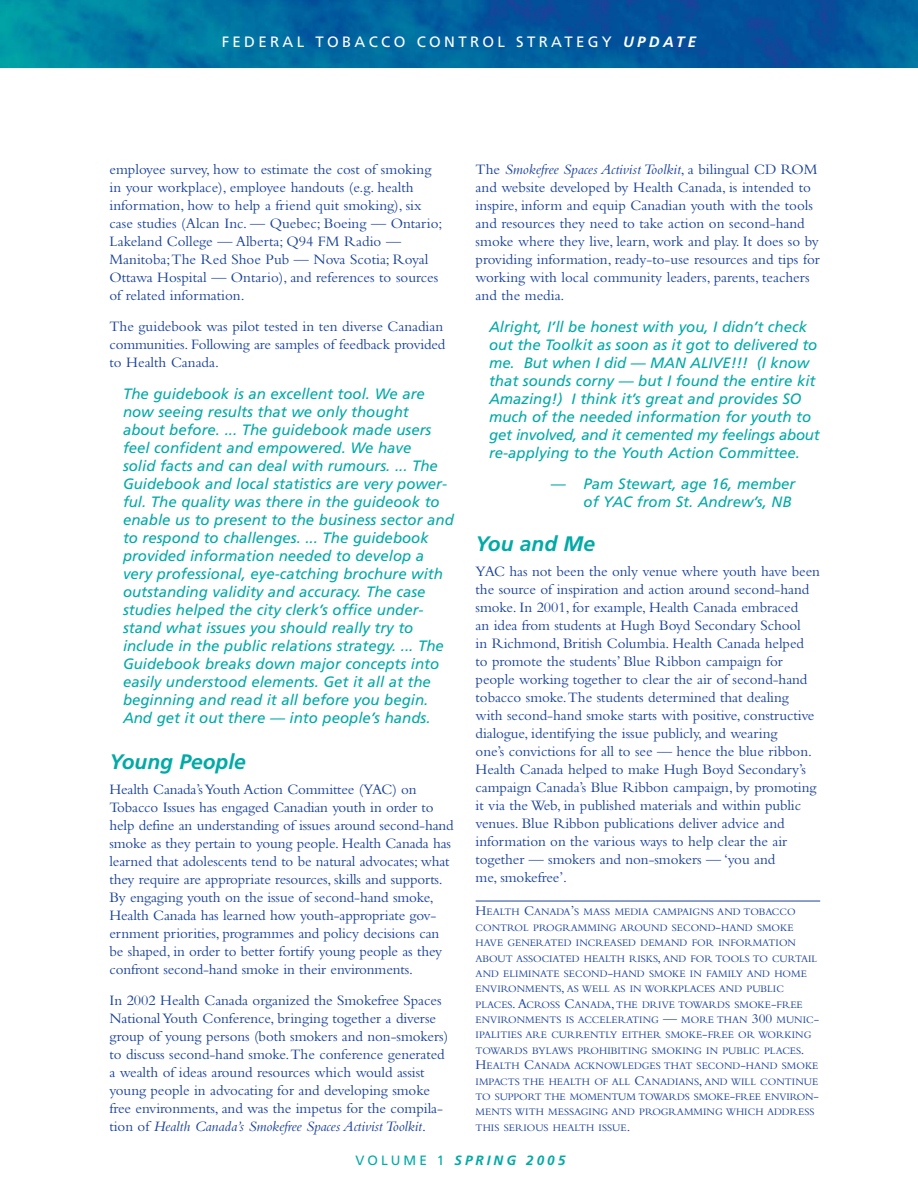
<style>
.page{position:relative;width:918px;height:1188px;background:#fff}
.page>*{position:absolute;margin:0;border:0;box-sizing:border-box;transform-origin:0 0}
.t1{font:italic 700 21px "Frutiger";color:#00aaa6}
.t2{font:15px/18px "Bembo";letter-spacing:-.005em;color:#1b4298}
.t3{font:italic 15px/18px "Frutiger";color:#00aaa6}
.t4{font:15px "Frutiger";letter-spacing:.22em;color:#fff}
.t5{font:italic 700 13.5px "Frutiger";letter-spacing:.22em;color:#00aaa6}
.t6{font:10.35px/15.5px "Bembo";color:#1b4298}
.s1{font-weight:700;font-style:italic}
.s2{font-style:italic}
.s3{font-size:13.8px}
.s4{font-weight:400;font-style:normal}
</style>
<div class="page">
<hr style="left:476px;top:901px;width:344px;height:1px;background:#1b4298">
<img style="left:1px;top:0;width:917px;height:68px">
<p class="t4" style="left:222px;top:35px;width:476px">FEDERAL TOBACCO CONTROL STRATEGY <span class="s1">UPDATE</span></p>
<p class="t2" style="left:110px;top:161px;width:334px">employee survey, how to estimate the cost of smoking in your workplace), employee handouts (e.g. health information, how to help a friend quit smoking), six case studies (Alcan Inc. — Quebec; Boeing — Ontario; Lakeland College — Alberta; Q94 FM Radio — Manitoba;The Red Shoe Pub — Nova Scotia; Royal Ottawa Hospital — Ontario), and references to sources of related information.</p>
<p class="t2" style="left:110px;top:318px;width:337px">The guidebook was pilot tested in ten diverse Canadian communities. Following are samples of feedback provided to Health Canada.</p>
<p class="t3" style="left:123px;top:386px;width:332px">The guidebook is an excellent tool. We are now seeing results that we only thought about before. ... The guidebook made users feel confident and empowered. We have<br>solid facts and can deal with rumours. ... The Guidebook and local statistics are very power&shy;ful. The quality was there in the guideook to enable us to present to the business sector and to respond to challenges. ... The guidebook provided information needed to develop a very professional, eye-catching brochure with outstanding validity and accuracy. The case studies helped the city clerk’s office under&shy;stand what issues you should really try to include in the public relations strategy. ... The Guidebook breaks down major concepts into easily understood elements. Get it all at the beginning and read it all before you begin.<br>And get it out there — into people’s hands.</p>
<h1 class="t1" style="left:110px;top:753px;width:138px">Young People</h1>
<p class="t2" style="left:110px;top:782px;width:346px">Health Canada’s Youth Action Committee (YAC) on Tobacco Issues has engaged Canadian youth in order to help define an understanding of issues around second-hand smoke as they pertain to young people. Health Canada has learned that adolescents tend to be natural advocates; what they require are appropriate resources, skills and supports.<br>By engaging youth on the issue of second-hand smoke, Health Canada has learned how youth-appropriate gov&shy;ernment priorities, programmes and policy decisions can be shaped, in order to better fortify young people as they confront second-hand smoke in their environments.</p>
<p class="t2" style="left:110px;top:993px;width:340px">In 2002 Health Canada organized the Smokefree Spaces National Youth Conference, bringing together a diverse group of young persons (both smokers and non-smokers) to discuss second-hand smoke.The conference generated a wealth of ideas around resources which would assist young people in advocating for and developing smoke free environments, and was the impetus for the compila&shy;tion of <span class="s2">Health Canada’s Smokefree Spaces Activist Toolkit</span>.</p>
<p class="t2" style="left:476px;top:161px;width:346px">The <span class="s2">Smokefree Spaces Activist Toolkit</span>, a bilingual CD ROM and website developed by Health Canada, is intended to inspire, inform and equip Canadian youth with the tools and resources they need to take action on second-hand smoke where they live, learn, work and play. It does so by providing information, ready-to-use resources and tips for working with local community leaders, parents, teachers and the media.</p>
<p class="t3" style="left:489px;top:319px;width:332px">Alright, I’ll be honest with you, I didn’t check out the Toolkit as soon as it got to delivered to me. But when I did — MAN ALIVE!!! (I know that sounds corny — but I found the entire kit Amazing!) I think it’s great and provides SO much of the needed information for youth to get involved, and it cemented my feelings about re-applying to the Youth Action Committee.</p>
<p class="t3" style="left:551px;top:476px;width:246px;text-align:right">— Pam Stewart, age 16, member of YAC from St. Andrew’s, NB</p>
<h1 class="t1" style="left:476px;top:535px;width:121px">You and Me</h1>
<p class="t2" style="left:476px;top:563px;width:346px">YAC has not been the only venue where youth have been the source of inspiration and action around second-hand smoke. In 2001, for example, Health Canada embraced<br>an idea from students at Hugh Boyd Secondary School<br>in Richmond, British Columbia. Health Canada helped<br>to promote the students’ Blue Ribbon campaign for people working together to clear the air of second-hand tobacco smoke.The students determined that dealing<br>with second-hand smoke starts with positive, constructive dialogue, identifying the issue publicly, and wearing<br>one’s convictions for all to see — hence the blue ribbon.<br>Health Canada helped to make Hugh Boyd Secondary’s campaign Canada’s Blue Ribbon campaign, by promoting it via the Web, in published materials and within public venues. Blue Ribbon publications deliver advice and information on the various ways to help clear the air together — smokers and non-smokers — ‘you and<br>me, smokefree’.</p>
<p class="t6" style="left:476px;top:905px;width:345px"><span class="s3">H</span>EALTH <span class="s3">C</span>ANADA<span class="s3">’</span>S MASS MEDIA CAMPAIGNS AND TOBACCO CONTROL PROGRAMMING AROUND SECOND<span class="s3">-</span>HAND SMOKE HAVE GENERATED INCREASED DEMAND FOR INFORMATION ABOUT ASSOCIATED HEALTH RISKS<span class="s3">,</span> AND FOR TOOLS TO CURTAIL AND ELIMINATE SECOND<span class="s3">-</span>HAND SMOKE IN FAMILY AND HOME ENVIRONMENTS<span class="s3">,</span> AS WELL AS IN WORKPLACES AND PUBLIC PLACES<span class="s3">.A</span>CROSS <span class="s3">C</span>ANADA<span class="s3">,</span>THE DRIVE TOWARDS SMOKE<span class="s3">-</span>FREE ENVIRONMENTS IS ACCELERATING <span class="s3">—</span> MORE THAN <span class="s3">300</span> MUNIC<span class="s3">-</span>IPALITIES ARE CURRENTLY EITHER SMOKE<span class="s3">-</span>FREE OR WORKING TOWARDS BYLAWS PROHIBITING SMOKING IN PUBLIC PLACES<span class="s3">.<br>H</span>EALTH <span class="s3">C</span>ANADA ACKNOWLEDGES THAT SECOND<span class="s3">-</span>HAND SMOKE IMPACTS THE HEALTH OF ALL <span class="s3">C</span>ANADIANS<span class="s3">,</span> AND WILL CONTINUE TO SUPPORT THE MOMENTUM TOWARDS SMOKE<span class="s3">-</span>FREE ENVIRON<span class="s3">-</span>MENTS WITH MESSAGING AND PROGRAMMING WHICH ADDRESS THIS SERIOUS HEALTH ISSUE<span class="s3">.</span></p>
<p class="t5" style="left:356px;top:1155px;width:211px"><span class="s4">VOLUME 1</span> SPRING 2005</p>
</div>
